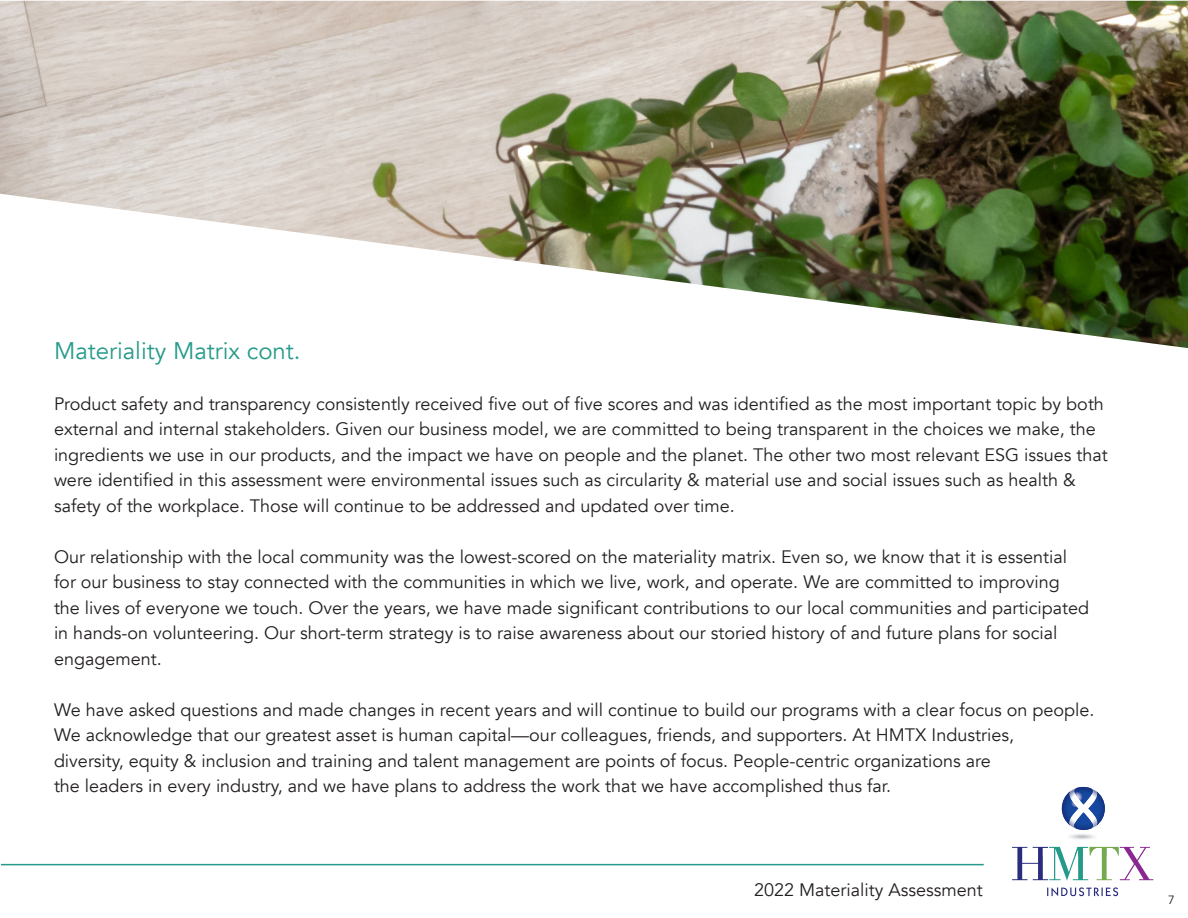
<style>
.page{position:relative;width:1188px;height:918px;background:#fff}
.page>*{position:absolute;margin:0;border:0;box-sizing:border-box;transform-origin:0 0}
.t1{font:24px "Avenir";color:#269b8a}
.t2{font:18px/25.5px "Avenir";color:#231f20}
.t3{font:12px "Avenir";color:#231f20}
</style>
<div class="page">
<img style="left:0;top:1px;width:1188px;height:347px">
<hr style="left:1px;top:864px;width:983px;height:1px;background:#269b8a">
<svg style="left:1047px;top:887px;width:71px;height:9px"></svg>
<img style="left:1043px;top:834px;width:78px;height:13px">
<svg style="left:1012px;top:847px;width:141px;height:34px"></svg>
<svg style="left:1062px;top:787px;width:43px;height:43px"></svg>
<p class="t1" style="left:54px;top:336px;width:248px">Materiality Matrix cont.</p>
<p class="t2" style="left:54px;top:391px;width:1055px">Product safety and transparency consistently received five out of five scores and was identified as the most important topic by both external and internal stakeholders. Given our business model, we are committed to being transparent in the choices we make, the ingredients we use in our products, and the impact we have on people and the planet. The other two most relevant ESG issues that were identified in this assessment were environmental issues such as circularity &amp; material use and social issues such as health &amp; safety of the workplace. Those will continue to be addressed and updated over time.</p>
<p class="t2" style="left:54px;top:544px;width:1015px">Our relationship with the local community was the lowest-scored on the materiality matrix. Even so, we know that it is essential</p>
<p class="t2" style="left:54px;top:570px;width:1007px">for our business to stay connected with the communities in which we live, work, and operate. We are committed to improving</p>
<p class="t2" style="left:54px;top:595px;width:1037px">the lives of everyone we touch. Over the years, we have made significant contributions to our local communities and participated</p>
<p class="t2" style="left:54px;top:621px;width:1005px">in hands-on volunteering. Our short-term strategy is to raise awareness about our storied history of and future plans for social</p>
<p class="t2" style="left:54px;top:646px;width:109px">engagement.</p>
<p class="t2" style="left:54px;top:697px;width:1042px">We have asked questions and made changes in recent years and will continue to build our programs with a clear focus on people.<br>We acknowledge that our greatest asset is human capital—our colleagues, friends, and supporters. At HMTX Industries,</p>
<p class="t2" style="left:54px;top:748px;width:938px">diversity, equity &amp; inclusion and training and talent management are points of focus. People-centric organizations are</p>
<p class="t2" style="left:54px;top:774px;width:839px">the leaders in every industry, and we have plans to address the work that we have accomplished thus far.</p>
<p class="t2" style="left:754px;top:877px;width:230px">2022 Materiality Assessment</p>
<p class="t3" style="left:1168px;top:893px;width:8px">7</p>
</div>
